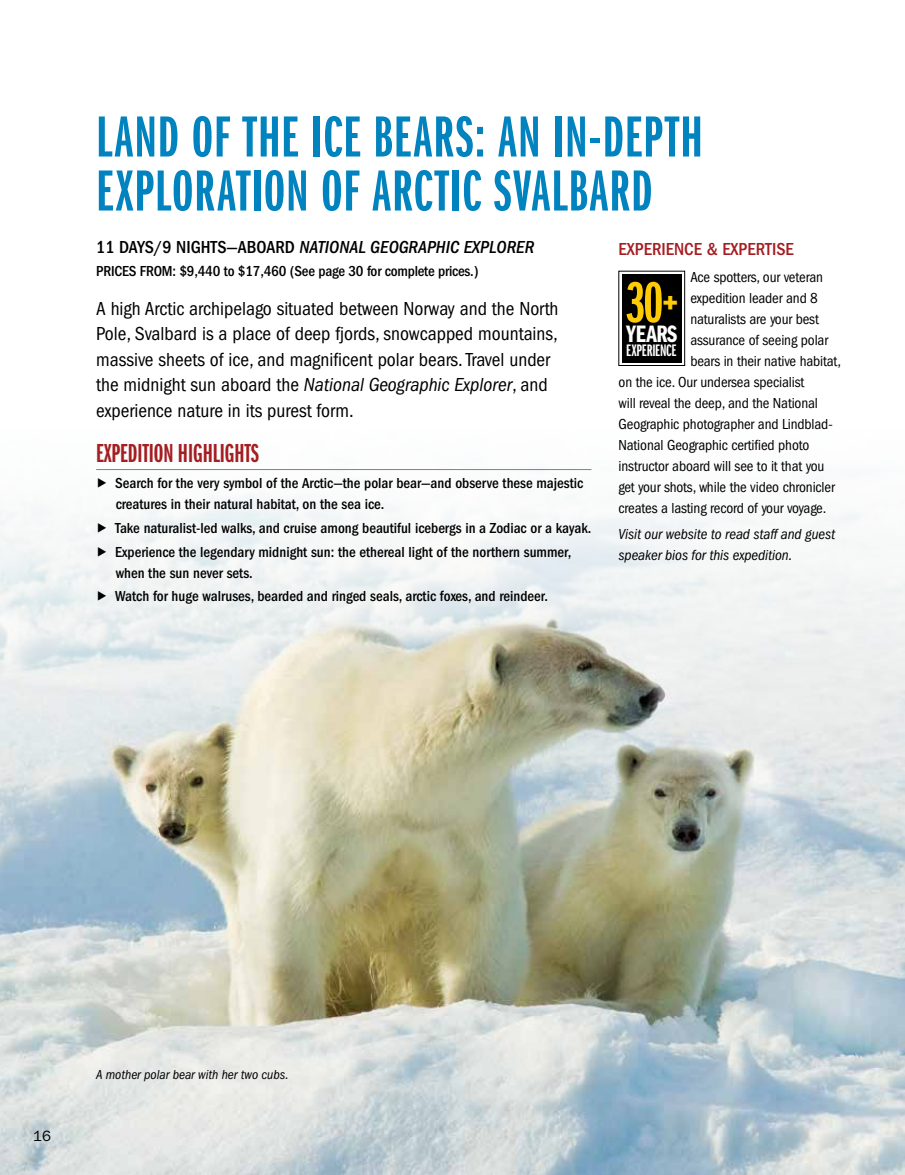
<style>
.page{position:relative;width:905px;height:1175px;background:#fff}
.page>*{position:absolute;margin:0;border:0;box-sizing:border-box;transform-origin:0 0}
.t1{font:60px/54px "ITC Franklin Gothic Std Dm X Cp";letter-spacing:.02em;color:#0083be}
.t2{font:60px "ITC Franklin Gothic Std Dm X Cp";color:#ffcb05}
.t3{font:27px "ITC Franklin Gothic Std Dm X Cp";color:#a41d21}
.t4{font:24.6px "ITC Franklin Gothic Std Dm Cp";letter-spacing:-.02em;color:#fff}
.t5{font:condensed 19.5px/25.5px "ITC Franklin Gothic Std";color:#000}
.t6{font:italic 500 condensed 18px "ITC Franklin Gothic Std";color:#000}
.t7{font:500 condensed 18px "ITC Franklin Gothic Std";color:#a41d21}
.t8{font:17.25px "ITC Franklin Gothic Std Dm X Cp";letter-spacing:-.005em;color:#fff}
.t9{font:500 condensed 15px/23.7px "ITC Franklin Gothic Std";color:#000}
.t10{font:condensed 15px "ITC Franklin Gothic Std";letter-spacing:-.01em;color:#000}
.t11{font:italic condensed 15px/21px "ITC Franklin Gothic Std";letter-spacing:-.005em;color:#000}
.t12{font:15px "ITC Franklin Gothic Std";color:#000}
.t13{font:italic condensed 13.5px "ITC Franklin Gothic Std";color:#000}
.s1{font-style:normal}
.s2{font-style:italic}
.s3{font-family:"ITC Franklin Gothic Std Dm Cp";font-size:37.05px}
</style>
<div class="page">
<img style="left:0;top:469px;width:904px;height:705px">
<hr style="left:96px;top:469px;width:495px;height:1px;background:#808285">
<div style="left:618px;top:271px;width:67px;height:95px;border:1px solid #000"></div>
<div style="left:621px;top:274px;width:60px;height:88px;background:#000"></div>
<h1 class="t1" style="left:96px;top:111px;width:608px">LAND OF THE ICE BEARS: AN IN-DEPTH<br>EXPLORATION OF ARCTIC SVALBARD</h1>
<p class="t7" style="left:618px;top:239px;width:177px">EXPERIENCE &amp; EXPERTISE</p>
<p class="t10" style="left:690px;top:268px;width:134px">Ace spotters, our veteran</p>
<p class="t10" style="left:690px;top:289px;width:129px">expedition leader and 8</p>
<p class="t10" style="left:690px;top:310px;width:130px">naturalists are your best</p>
<p class="t10" style="left:690px;top:331px;width:139px">assurance of seeing polar</p>
<p class="t10" style="left:690px;top:352px;width:152px">bears in their native habitat,</p>
<p class="t10" style="left:618px;top:373px;width:187px">on the ice. Our undersea specialist</p>
<p class="t10" style="left:618px;top:394px;width:201px">will reveal the deep, and the National</p>
<p class="t10" style="left:618px;top:415px;width:216px">Geographic photographer and Lindblad-</p>
<p class="t10" style="left:618px;top:436px;width:192px">National Geographic certified photo</p>
<p class="t10" style="left:618px;top:457px;width:207px">instructor aboard will see to it that you</p>
<p class="t10" style="left:618px;top:478px;width:218px">get your shots, while the video chronicler</p>
<p class="t10" style="left:618px;top:499px;width:209px">creates a lasting record of your voyage.</p>
<p class="t11" style="left:618px;top:524px;width:218px">Visit our website to read staff and guest speaker bios for this expedition.</p>
<p class="t6" style="left:96px;top:237px;width:439px"><span class="s1">11 DAYS/9 NIGHTS—ABOARD</span> NATIONAL GEOGRAPHIC EXPLORER</p>
<p class="t9" style="left:96px;top:260px;width:384px">PRICES FROM: $9,440 to $17,460 (See page 30 for complete prices.)</p>
<p class="t5" style="left:96px;top:296px;width:464px">A high Arctic archipelago situated between Norway and the North Pole, Svalbard is a place of deep fjords, snowcapped mountains, massive sheets of ice, and magnificent polar bears. Travel under the midnight sun aboard the <span class="s2">National Geographic Explorer</span>, and experience nature in its purest form.</p>
<h2 class="t3" style="left:96px;top:438px;width:164px">EXPEDITION HIGHLIGHTS</h2>
<p class="t9" style="left:116px;top:473px;width:469px;line-height:21px;text-indent:-20px">▶ Search for the very symbol of the Arctic—the polar bear—and observe these majestic creatures in their natural habitat, on the sea ice.</p>
<p class="t9" style="left:96px;top:516px;width:497px">▶ Take naturalist-led walks, and cruise among beautiful icebergs in a Zodiac or a kayak. ▶ Experience the legendary midnight sun: the ethereal light of the northern summer,</p>
<p class="t9" style="left:96px;top:561px;width:453px;text-indent:20px">when the sun never sets.<br>▶ Watch for huge walruses, bearded and ringed seals, arctic foxes, and reindeer.</p>
<h1 class="t2" style="left:626px;top:270px;width:53px">30<span class="s3">+</span></h1>
<h3 class="t4" style="left:626px;top:320px;width:53px">YEARS</h3>
<p class="t8" style="left:626px;top:341px;width:52px">EXPERIENCE</p>
<p class="t12" style="left:33px;top:1127px;width:20px">16</p>
<p class="t13" style="left:96px;top:1067px;width:194px">A mother polar bear with her two cubs.</p>
</div>
